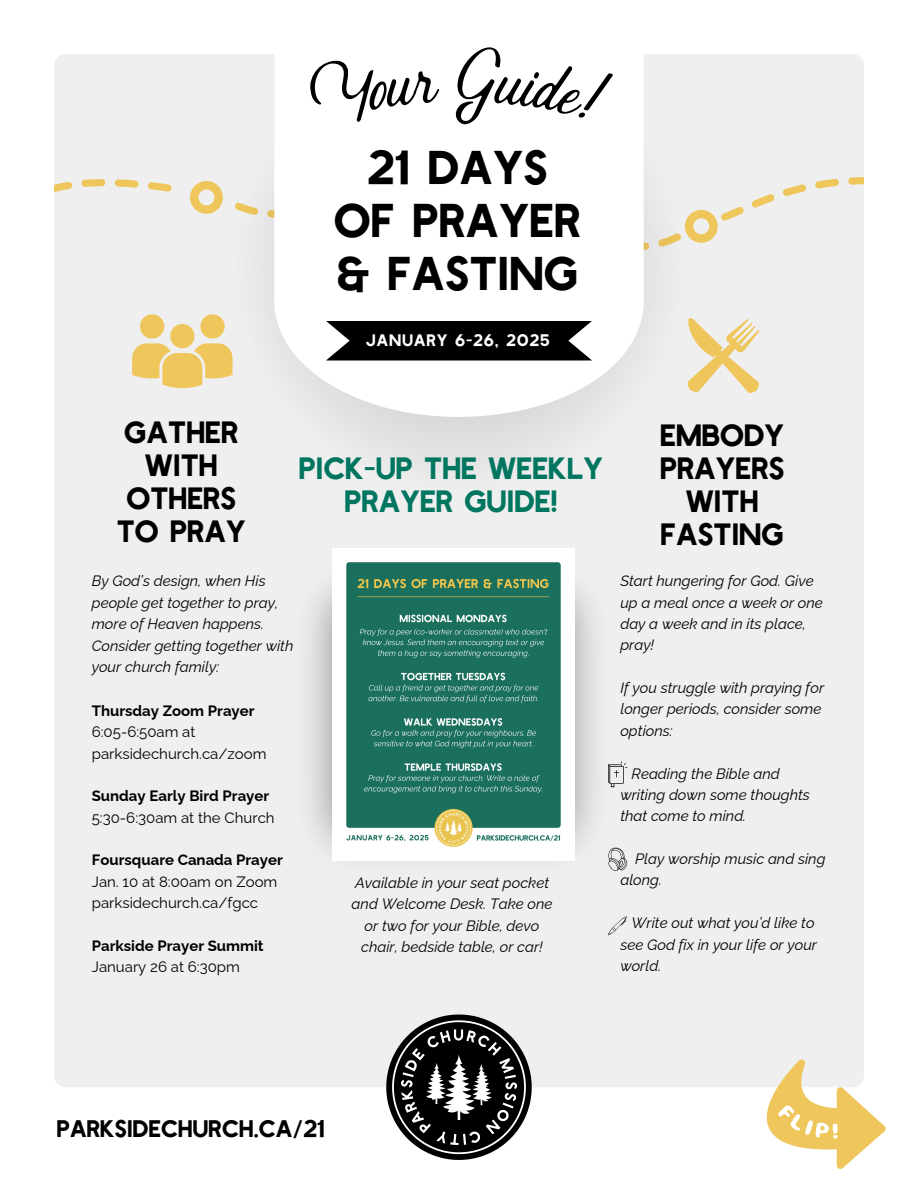
<style>
.page{position:relative;width:918px;height:1188px;background:#fff}
.page>*{position:absolute;margin:0;border:0;box-sizing:border-box;transform-origin:0 0}
.t1{font:43.5px/52.8px "Heinberg";color:#000;text-align:center}
.t2{font:28.35px/32.7px "Heinberg";letter-spacing:-.005em;color:#000;text-align:center}
.t3{font:28.35px/32.7px "Heinberg";letter-spacing:-.005em;color:#007660;text-align:center}
.t4{font:22.05px "Heinberg";letter-spacing:-.005em;color:#000}
.t5{font:15.3px "Heinberg";letter-spacing:.05em;color:#fff}
.t6{font:italic 15px/21.3px "Raleway";color:#000}
.t7{font:15px/21.3px "Raleway";color:#000}
.t8{font:700 15px "Raleway";color:#000}
</style>
<div class="page">
<div style="left:54px;top:54px;width:810px;height:1033px;background:#efefef;border-radius:11px"></div>
<svg style="left:190px;top:181px;width:33px;height:33px"></svg>
<svg style="left:81px;top:179px;width:24px;height:8px"></svg>
<svg style="left:115px;top:179px;width:24px;height:9px"></svg>
<svg style="left:148px;top:182px;width:24px;height:10px"></svg>
<svg style="left:54px;top:182px;width:18px;height:11px"></svg>
<svg style="left:751px;top:194px;width:24px;height:14px"></svg>
<svg style="left:848px;top:177px;width:16px;height:8px"></svg>
<svg style="left:686px;top:207px;width:58px;height:36px"></svg>
<svg style="left:815px;top:179px;width:24px;height:9px"></svg>
<svg style="left:783px;top:184px;width:23px;height:12px"></svg>
<svg style="left:235px;top:202px;width:451px;height:258px"></svg>
<svg style="left:274px;top:54px;width:370px;height:363px;fill:#fff"></svg>
<svg style="left:326px;top:321px;width:266px;height:40px;background:#191919"></svg>
<img style="left:310px;top:549px;width:305px;height:312px">
<img style="left:333px;top:549px;width:241px;height:312px">
<svg style="left:685px;top:314px;width:75px;height:81px"></svg>
<svg style="left:132px;top:314px;width:100px;height:75px"></svg>
<svg style="left:766px;top:1059px;width:120px;height:110px"></svg>
<svg style="left:608px;top:761px;width:19px;height:26px"></svg>
<svg style="left:608px;top:847px;width:19px;height:24px"></svg>
<svg style="left:608px;top:916px;width:19px;height:19px"></svg>
<svg style="left:386px;top:1015px;width:145px;height:145px"></svg>
<div style="left:304px;top:54px;width:136px;height:77px;background:#fff"></div>
<div style="left:456px;top:54px;width:157px;height:71px;background:#fff"></div>
<h1 class="t1" style="left:336px;top:139px;width:248px">21 DAYS<br>OF PRAYER &amp; FASTING</h1>
<h2 class="t5" style="left:367px;top:328px;width:185px">JANUARY 6-26, 2025</h2>
<p class="t2" style="left:118px;top:415px;width:131px">GATHER<br>WITH<br>OTHERS<br>TO PRAY</p>
<p class="t6" style="left:92px;top:570px;width:203px">By God’s design, when His people get together to pray, more of Heaven happens.<br>Consider getting together with your church family:</p>
<p class="t8" style="left:92px;top:702px;width:164px">Thursday Zoom Prayer</p>
<p class="t7" style="left:92px;top:721px;width:176px">6:05-6:50am at parksidechurch.ca/zoom</p>
<p class="t8" style="left:92px;top:787px;width:179px">Sunday Early Bird Prayer</p>
<p class="t7" style="left:92px;top:807px;width:184px">5:30-6:30am at the Church</p>
<p class="t8" style="left:92px;top:851px;width:193px">Foursquare Canada Prayer</p>
<p class="t7" style="left:92px;top:871px;width:187px">Jan. 10 at 8:00am on Zoom</p>
<p class="t7" style="left:92px;top:892px;width:168px">parksidechurch.ca/fgcc</p>
<p class="t8" style="left:92px;top:937px;width:173px">Parkside Prayer Summit</p>
<p class="t7" style="left:92px;top:956px;width:150px">January 26 at 6:30pm</p>
<p class="t3" style="left:300px;top:451px;width:306px">PICK-UP THE WEEKLY<br>PRAYER GUIDE!</p>
<p class="t6" style="left:352px;top:872px;width:202px;text-align:center">Available in your seat pocket and Welcome Desk. Take one or two for your Bible, devo chair, bedside table, or car!</p>
<p class="t2" style="left:661px;top:418px;width:126px">EMBODY<br>PRAYERS<br>WITH<br>FASTING</p>
<p class="t6" style="left:620px;top:570px;width:204px">Start hungering for God. Give up a meal once a week or one day a week and in its place, pray!</p>
<p class="t6" style="left:620px;top:677px;width:205px">If you struggle with praying for longer periods, consider some options:</p>
<p class="t6" style="left:620px;top:763px;width:191px;text-indent:11px">Reading the Bible and writing down some thoughts that come to mind.</p>
<p class="t6" style="left:620px;top:848px;width:207px;text-indent:15px">Play worship music and sing along.</p>
<p class="t6" style="left:620px;top:912px;width:198px;text-indent:11px">Write out what you’d like to see God fix in your life or your world.</p>
<h5 class="t4" style="left:57px;top:1111px;width:270px">PARKSIDECHURCH.CA/21</h5>
</div>
